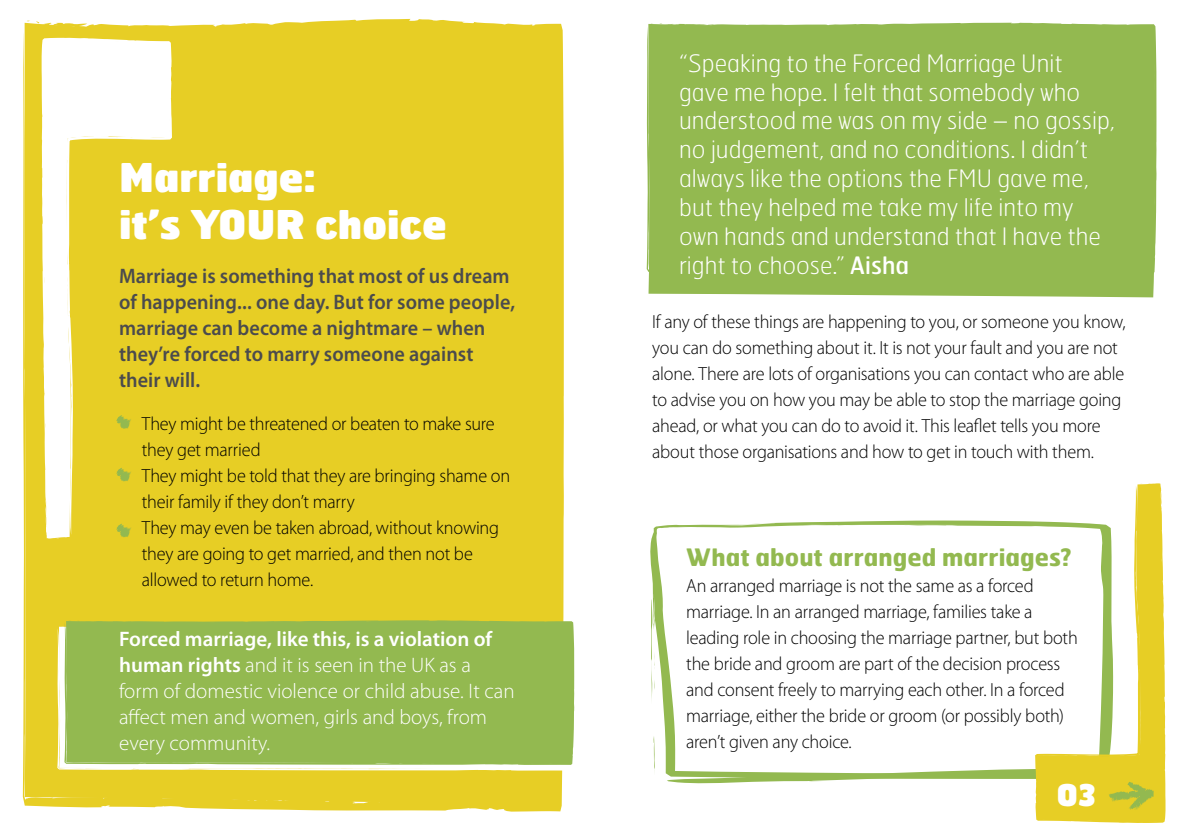
<style>
.page{position:relative;width:1191px;height:840px;background:#fff}
.page>*{position:absolute;margin:0;border:0;box-sizing:border-box;transform-origin:0 0}
.t1{font:900 39.6px/47.6px "Hermes";color:#fff}
.t2{font:900 30px "Hermes";color:#fff}
.t3{font:100 24px/28.8px "Hermes";color:#fff}
.t4{font:700 24px "Hermes";letter-spacing:.005em;color:#93b950}
.t5{font:300 21px/26px "Myriad Pro";color:#fff}
.t6{font:600 21px/26px "Myriad Pro";color:#4b4b4d;scale:.96 1}
.t7{font:300 19px/26px "Myriad Pro";letter-spacing:-.01em;color:#000;scale:.96 1}
.s1{font-weight:600}
.s2{font-weight:400}
</style>
<div class="page">
<div style="left:22px;top:18px;width:542px;height:794px;background:#e7ce25"></div>
<svg style="left:25px;top:20px;width:16px;height:3px"></svg>
<svg style="left:180px;top:35px;width:7px;height:2px"></svg>
<svg style="left:56px;top:625px;width:511px;height:145px"></svg>
<svg style="left:41px;top:37px;width:133px;height:502px;fill:#e7ce25"></svg>
<svg style="left:55px;top:537px;width:14px;height:1px"></svg>
<div style="left:63px;top:620px;width:511px;height:144px;background:#93b950"></div>
<svg style="left:59px;top:620px;width:23px;height:7px"></svg>
<svg style="left:160px;top:622px;width:10px;height:7px"></svg>
<svg style="left:177px;top:622px;width:15px;height:7px"></svg>
<svg style="left:205px;top:623px;width:14px;height:7px"></svg>
<svg style="left:255px;top:623px;width:12px;height:6px"></svg>
<svg style="left:277px;top:623px;width:11px;height:6px"></svg>
<svg style="left:436px;top:761px;width:10px;height:7px"></svg>
<svg style="left:650px;top:520px;width:383px;height:264px"></svg>
<svg style="left:662px;top:525px;width:63px;height:2px"></svg>
<svg style="left:648px;top:274px;width:506px;height:23px;background:#9abe5c"></svg>
<div style="left:646px;top:22px;width:510px;height:252px;background:#93b950"></div>
<svg style="left:648px;top:23px;width:16px;height:1px"></svg>
<svg style="left:116px;top:414px;width:16px;height:15px"></svg>
<svg style="left:116px;top:466px;width:16px;height:16px"></svg>
<svg style="left:116px;top:522px;width:16px;height:15px"></svg>
<svg style="left:1033px;top:483px;width:132px;height:340px"></svg>
<svg style="left:1138px;top:483px;width:14px;height:1px"></svg>
<svg style="left:1108px;top:780px;width:45px;height:29px"></svg>
<h1 class="t1" style="left:119px;top:152px;width:329px">Marriage:<br>it’s YOUR choice</h1>
<p class="t6" style="left:119px;top:262px;width:414px">Marriage is something that most of us dream of happening... one day. But for some people, marriage can become a nightmare – when they’re forced to marry someone against their will.</p>
<p class="t7" style="left:142px;top:410px;width:385px">They might be threatened or beaten to make sure they get married<br>They might be told that they are bringing shame on their family if they don’t marry<br>They may even be taken abroad, without knowing they are going to get married, and then not be allowed to return home.</p>
<p class="t5" style="left:119px;top:626px;width:397px"><span class="s1">Forced marriage, like this, is a violation of human rights</span> and it is seen in the UK as a form of domestic violence or child abuse. It can affect men and women, girls and boys, from every community.</p>
<p class="t3" style="left:679px;top:48px;width:437px">“Speaking to the Forced Marriage Unit gave me hope. I felt that somebody who understood me was on my side – no gossip, no judgement, and no conditions. I didn’t always like the options the FMU gave me, but they helped me take my life into my own hands and understand that I have the right to choose.” <span class="s2">Aisha</span></p>
<p class="t7" style="left:652px;top:309px;width:495px">If any of these things are happening to you, or someone you know, you can do something about it. It is not your fault and you are not alone. There are lots of organisations you can contact who are able to advise you on how you may be able to stop the marriage going ahead, or what you can do to avoid it. This leaflet tells you more about those organisations and how to get in touch with them.</p>
<p class="t4" style="left:686px;top:541px;width:387px">What about arranged marriages?</p>
<p class="t7" style="left:686px;top:572px;width:409px">An arranged marriage is not the same as a forced marriage. In an arranged marriage, families take a leading role in choosing the marriage partner, but both the bride and groom are part of the decision process and consent freely to marrying each other. In a forced marriage, either the bride or groom (or possibly both) aren’t given any choice.</p>
<h2 class="t2" style="left:1056px;top:774px;width:41px">03</h2>
</div>
